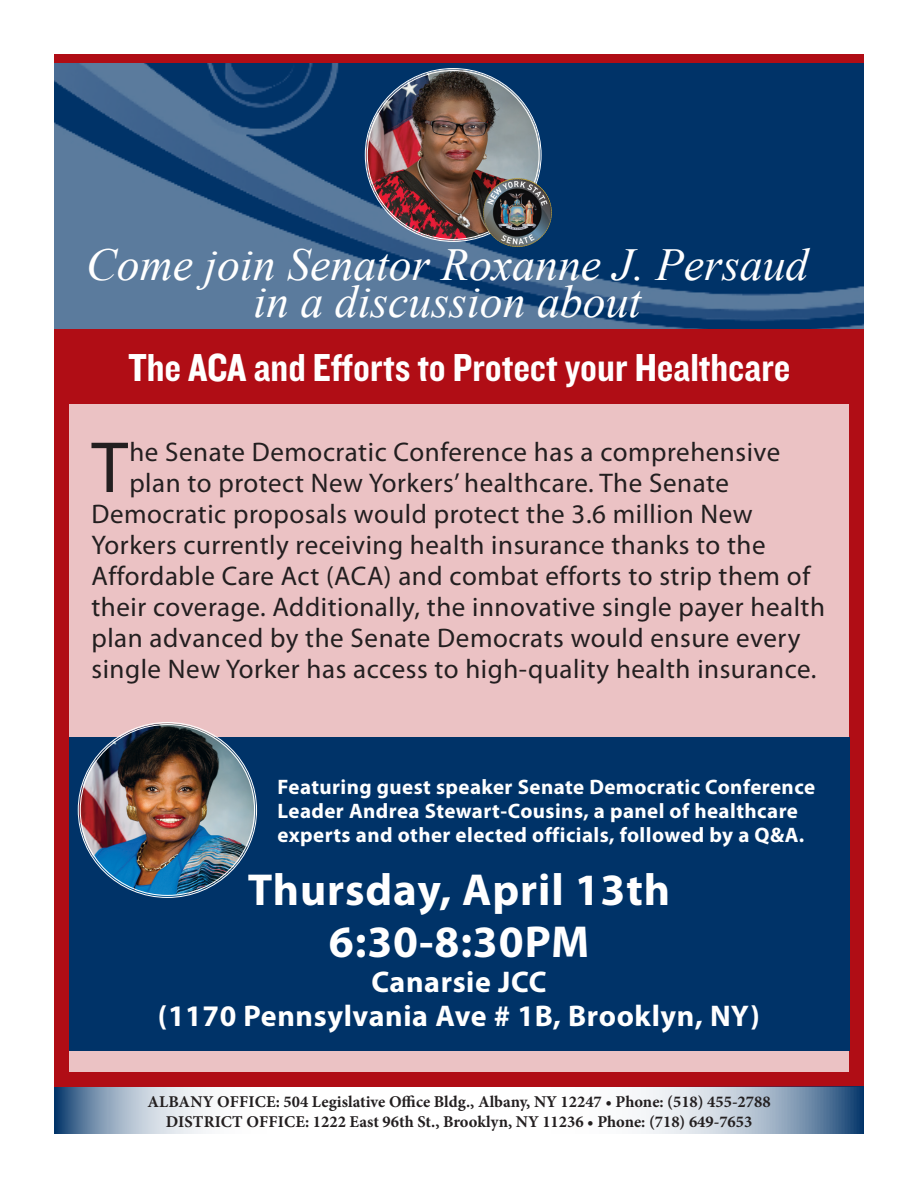
<style>
.page{position:relative;width:918px;height:1188px;background:#fff}
.page>*{position:absolute;margin:0;border:0;box-sizing:border-box;transform-origin:0 0}
.t1{font:73.05px "Myriad Pro";color:#231f20}
.t2{font:italic 45.75px/37.5px "Times New Roman";color:#fff;text-align:center}
.t3{font:700 45px/51.8px "Myriad Pro";letter-spacing:.02em;color:#fff;text-align:center}
.t4{font:40.5px "Knockout HTF50 Welterweight";color:#fff}
.t5{font:700 30px/34.5px "Myriad Pro";letter-spacing:.02em;color:#fff;text-align:center}
.t6{font:27px "Myriad Pro";letter-spacing:.02em;color:#231f20}
.t7{font:700 21px/24.2px "Myriad Pro";letter-spacing:.02em;color:#fff}
.t8{font:700 16.5px/19.8px "Minion Pro";color:#231f20;text-align:center}
</style>
<div class="page">
<img style="left:54px;top:63px;width:810px;height:266px">
<svg style="left:54px;top:1087px;width:152px;height:47px;background:#a1b3c7"></svg>
<div style="left:54px;top:329px;width:810px;height:758px;background:#b00d15"></div>
<div style="left:69px;top:404px;width:780px;height:667px;background:#ebc2c4"></div>
<div style="left:54px;top:54px;width:810px;height:9px;background:#b00d15"></div>
<svg style="left:641px;top:1087px;width:223px;height:47px;background:#a2b4c7"></svg>
<div style="left:69px;top:738px;width:780px;height:313px;background:#003368"></div>
<img style="left:366px;top:70px;width:174px;height:170px">
<img style="left:483px;top:178px;width:33px;height:44px">
<img style="left:79px;top:724px;width:177px;height:172px">
<h2 class="t2" style="left:86px;top:245px;width:724px">Come join Senator Roxanne J. Persaud in a discussion about</h2>
<h3 class="t4" style="left:128px;top:346px;width:663px">The ACA and Efforts to Protect your Healthcare</h3>
<h1 class="t1" style="left:92px;top:422px;width:38px">T</h1>
<p class="t6" style="left:129px;top:435px;width:652px">he Senate Democratic Conference has a comprehensive</p>
<p class="t6" style="left:129px;top:466px;width:601px">plan to protect New Yorkers’ healthcare. The Senate</p>
<p class="t6" style="left:91px;top:497px;width:663px">Democratic proposals would protect the 3.6 million New</p>
<p class="t6" style="left:91px;top:528px;width:676px">Yorkers currently receiving health insurance thanks to the</p>
<p class="t6" style="left:91px;top:559px;width:720px">Affordable Care Act (ACA) and combat efforts to strip them of</p>
<p class="t6" style="left:91px;top:591px;width:735px">their coverage. Additionally, the innovative single payer health</p>
<p class="t6" style="left:91px;top:622px;width:710px">plan advanced by the Senate Democrats would ensure every</p>
<p class="t6" style="left:91px;top:653px;width:726px">single New Yorker has access to high-quality health insurance.</p>
<p class="t7" style="left:278px;top:774px;width:539px">Featuring guest speaker Senate Democratic Conference<br>Leader Andrea Stewart-Cousins, a panel of healthcare experts and other elected officials, followed by a Q&amp;A.</p>
<h3 class="t3" style="left:248px;top:863px;width:424px">Thursday, April 13th<br>6:30-8:30PM</h3>
<p class="t5" style="left:158px;top:963px;width:604px">Canarsie JCC<br>(1170 Pennsylvania Ave # 1B, Brooklyn, NY)</p>
<p class="t8" style="left:147px;top:1091px;width:625px">ALBANY OFFICE: 504 Legislative Office Bldg., Albany, NY 12247 • Phone: (518) 455-2788<br>DISTRICT OFFICE: 1222 East 96th St., Brooklyn, NY 11236 • Phone: (718) 649-7653</p>
</div>
